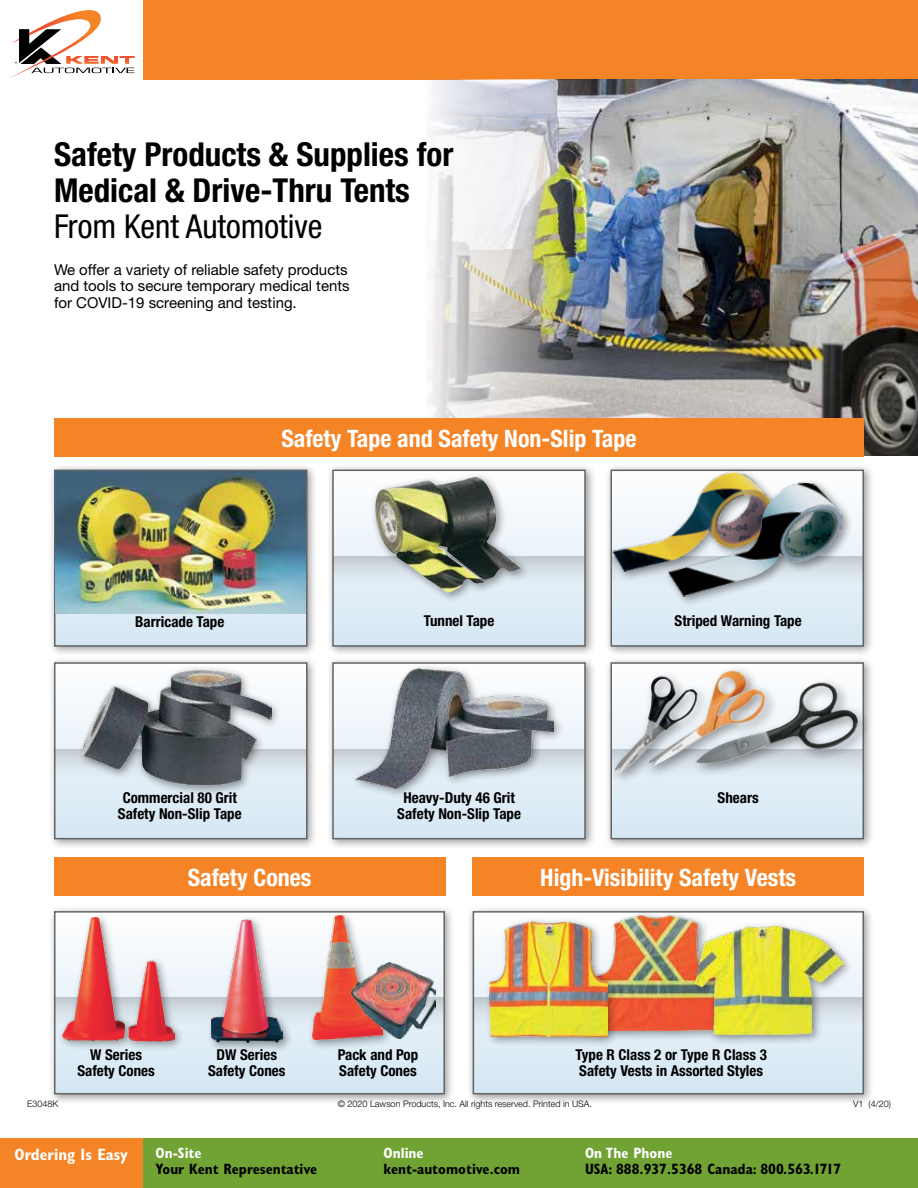
<style>
.page{position:relative;width:918px;height:1188px;background:#fff}
.page>*{position:absolute;margin:0;border:0;box-sizing:border-box;transform-origin:0 0}
.t1{font:700 condensed 33px/36px "Helvetica Neue";color:#000}
.t2{font:condensed 33px "Helvetica Neue";color:#000}
.t3{font:700 condensed 24px "Helvetica Neue";color:#fff}
.t4{font:700 condensed 16.5px "Gill Sans";color:#fff}
.t5{font:700 condensed 15px/16.5px "Helvetica Neue";color:#000;text-align:center}
.t6{font:15px/16.5px "Helvetica Neue";color:#000}
.t7{font:700 condensed 15px "Gill Sans";color:#000}
.t8{font:700 condensed 15px "Gill Sans";color:#fff}
.t9{font:300 9px "Helvetica Neue";color:#000}
</style>
<div class="page">
<div style="left:143px;top:0;width:775px;height:79px;background:#f58427"></div>
<svg style="left:10px;top:10px;width:124px;height:68px"></svg>
<div style="left:0;top:1139px;width:918px;height:49px;background:#71a334"></div>
<div style="left:0;top:1139px;width:143px;height:49px;background:#f58427"></div>
<img style="left:426px;top:79px;width:492px;height:377px">
<div style="left:54px;top:857px;width:391px;height:39px;background:#f58427"></div>
<div style="left:473px;top:857px;width:391px;height:39px;background:#f58427"></div>
<div style="left:48px;top:905px;width:407px;height:200px;background:#000;opacity:.4"></div>
<svg style="left:57px;top:914px;width:385px;height:177px;fill:#dbebf5"></svg>
<div style="left:55px;top:998px;width:389px;height:32px;background:linear-gradient(to bottom,#c7cfd5,#e6f2fb)"></div>
<div style="left:54px;top:911px;width:391px;height:183px;border:2px solid #636466"></div>
<div style="left:467px;top:905px;width:407px;height:200px;background:#000;opacity:.4"></div>
<svg style="left:476px;top:914px;width:385px;height:177px;background:#ddebf5"></svg>
<div style="left:473px;top:998px;width:390px;height:32px;background:linear-gradient(to bottom,#c7cfd5,#e6f2fb)"></div>
<div style="left:473px;top:911px;width:391px;height:183px;border:2px solid #636466"></div>
<div style="left:590px;top:910px;width:138px;height:131px;background:#000;opacity:.4"></div>
<img style="left:595px;top:914px;width:122px;height:116px">
<div style="left:484px;top:916px;width:134px;height:132px;background:#000;opacity:.4"></div>
<img style="left:489px;top:921px;width:118px;height:116px">
<div style="left:206px;top:914px;width:88px;height:139px;background:#000;opacity:.4"></div>
<img style="left:211px;top:919px;width:72px;height:124px">
<div style="left:307px;top:911px;width:86px;height:140px;background:#000;opacity:.4"></div>
<img style="left:312px;top:916px;width:70px;height:124px">
<div style="left:690px;top:921px;width:164px;height:125px;background:#000;opacity:.4"></div>
<img style="left:695px;top:926px;width:149px;height:109px">
<div style="left:57px;top:913px;width:128px;height:139px;background:#000;opacity:.4"></div>
<img style="left:62px;top:917px;width:112px;height:124px">
<img style="left:352px;top:962px;width:84px;height:77px">
<div style="left:54px;top:418px;width:810px;height:39px;background:#f58427"></div>
<div style="left:48px;top:464px;width:270px;height:193px;background:#000;opacity:.4"></div>
<div style="left:55px;top:470px;width:252px;height:176px;background:#d9e9f5"></div>
<div style="left:54px;top:470px;width:254px;height:177px;border:2px solid #636466"></div>
<div style="left:48px;top:656px;width:270px;height:194px;background:#000;opacity:.4"></div>
<svg style="left:57px;top:665px;width:248px;height:171px;fill:#ddecf6"></svg>
<svg style="left:57px;top:749px;width:248px;height:33px"></svg>
<div style="left:54px;top:662px;width:254px;height:177px;border:2px solid #636466"></div>
<div style="left:326px;top:464px;width:270px;height:193px;background:#000;opacity:.4"></div>
<svg style="left:335px;top:473px;width:248px;height:171px;fill:#dfedf6"></svg>
<svg style="left:335px;top:556px;width:248px;height:33px;background:#d6e0e7"></svg>
<div style="left:332px;top:470px;width:254px;height:177px;border:2px solid #636466"></div>
<div style="left:326px;top:656px;width:270px;height:194px;background:#000;opacity:.4"></div>
<svg style="left:335px;top:665px;width:248px;height:171px;fill:#dcebf5"></svg>
<svg style="left:335px;top:749px;width:248px;height:33px"></svg>
<div style="left:332px;top:662px;width:254px;height:177px;border:2px solid #636466"></div>
<div style="left:605px;top:464px;width:270px;height:193px;background:#000;opacity:.4"></div>
<svg style="left:613px;top:473px;width:248px;height:171px;background:#dcebf5"></svg>
<svg style="left:613px;top:556px;width:248px;height:33px"></svg>
<div style="left:610px;top:470px;width:254px;height:177px;border:2px solid #636466"></div>
<div style="left:605px;top:656px;width:270px;height:194px;background:#000;opacity:.4"></div>
<div style="left:611px;top:663px;width:252px;height:176px;background:#dcebf5"></div>
<div style="left:610px;top:662px;width:254px;height:177px;border:2px solid #636466"></div>
<div style="left:609px;top:664px;width:262px;height:122px;background:#000;opacity:.4"></div>
<img style="left:615px;top:676px;width:84px;height:98px">
<img style="left:770px;top:682px;width:90px;height:82px">
<img style="left:648px;top:670px;width:122px;height:97px">
<div style="left:77px;top:665px;width:205px;height:131px;background:#000;opacity:.4"></div>
<img style="left:82px;top:670px;width:189px;height:115px">
<div style="left:351px;top:664px;width:213px;height:135px;background:#000;opacity:.4"></div>
<img style="left:354px;top:668px;width:200px;height:120px">
<div style="left:371px;top:472px;width:161px;height:131px;background:#000;opacity:.4"></div>
<img style="left:375px;top:477px;width:113px;height:116px">
<img style="left:611px;top:465px;width:164px;height:117px">
<div style="left:664px;top:478px;width:189px;height:129px;background:#000;opacity:.4"></div>
<img style="left:667px;top:474px;width:178px;height:133px">
<img style="left:56px;top:471px;width:250px;height:142px">
<h1 class="t1" style="left:54px;top:136px;width:401px">Safety Products &amp; Supplies for<br>Medical &amp; Drive-Thru Tents</h1>
<h1 class="t2" style="left:54px;top:207px;width:270px">From Kent Automotive</h1>
<p class="t6" style="left:54px;top:261px;width:297px">We offer a variety of reliable safety products and tools to secure temporary medical tents for COVID-19 screening and testing.</p>
<h2 class="t3" style="left:281px;top:424px;width:357px">Safety Tape and Safety Non-Slip Tape</h2>
<p class="t5" style="left:135px;top:614px;width:91px">Barricade Tape</p>
<p class="t5" style="left:118px;top:789px;width:125px">Commercial 80 Grit<br>Safety Non-Slip Tape</p>
<p class="t5" style="left:424px;top:612px;width:72px">Tunnel Tape</p>
<p class="t5" style="left:397px;top:789px;width:125px">Heavy-Duty 46 Grit<br>Safety Non-Slip Tape</p>
<p class="t5" style="left:675px;top:612px;width:129px">Striped Warning Tape</p>
<p class="t5" style="left:718px;top:789px;width:43px">Shears</p>
<h2 class="t3" style="left:188px;top:863px;width:125px">Safety Cones</h2>
<h2 class="t3" style="left:540px;top:863px;width:257px">High-Visibility Safety Vests</h2>
<p class="t5" style="left:77px;top:1046px;width:79px">W Series<br>Safety Cones</p>
<p class="t5" style="left:208px;top:1046px;width:79px">DW Series<br>Safety Cones</p>
<p class="t5" style="left:338px;top:1046px;width:82px;text-align:left">Pack and Pop<br>Safety Cones</p>
<p class="t5" style="left:576px;top:1046px;width:193px;text-align:left">Type R Class 2 or Type R Class 3<br>Safety Vests in Assorted Styles</p>
<p class="t9" style="left:27px;top:1098px;width:33px">E3048K</p>
<p class="t9" style="left:338px;top:1098px;width:256px">© 2020 Lawson Products, Inc. All rights reserved. Printed in USA.</p>
<p class="t9" style="left:853px;top:1098px;width:39px">V1 (4/20)</p>
<p class="t4" style="left:15px;top:1144px;width:115px">Ordering Is Easy</p>
<p class="t8" style="left:156px;top:1144px;width:47px">On-Site</p>
<p class="t7" style="left:156px;top:1160px;width:163px">Your Kent Representative</p>
<p class="t8" style="left:384px;top:1144px;width:41px">Online</p>
<p class="t7" style="left:384px;top:1160px;width:138px">kent-automotive.com</p>
<p class="t8" style="left:585px;top:1144px;width:89px">On The Phone</p>
<p class="t7" style="left:585px;top:1160px;width:258px">USA: 888.937.5368 Canada: 800.563.1717</p>
</div>
